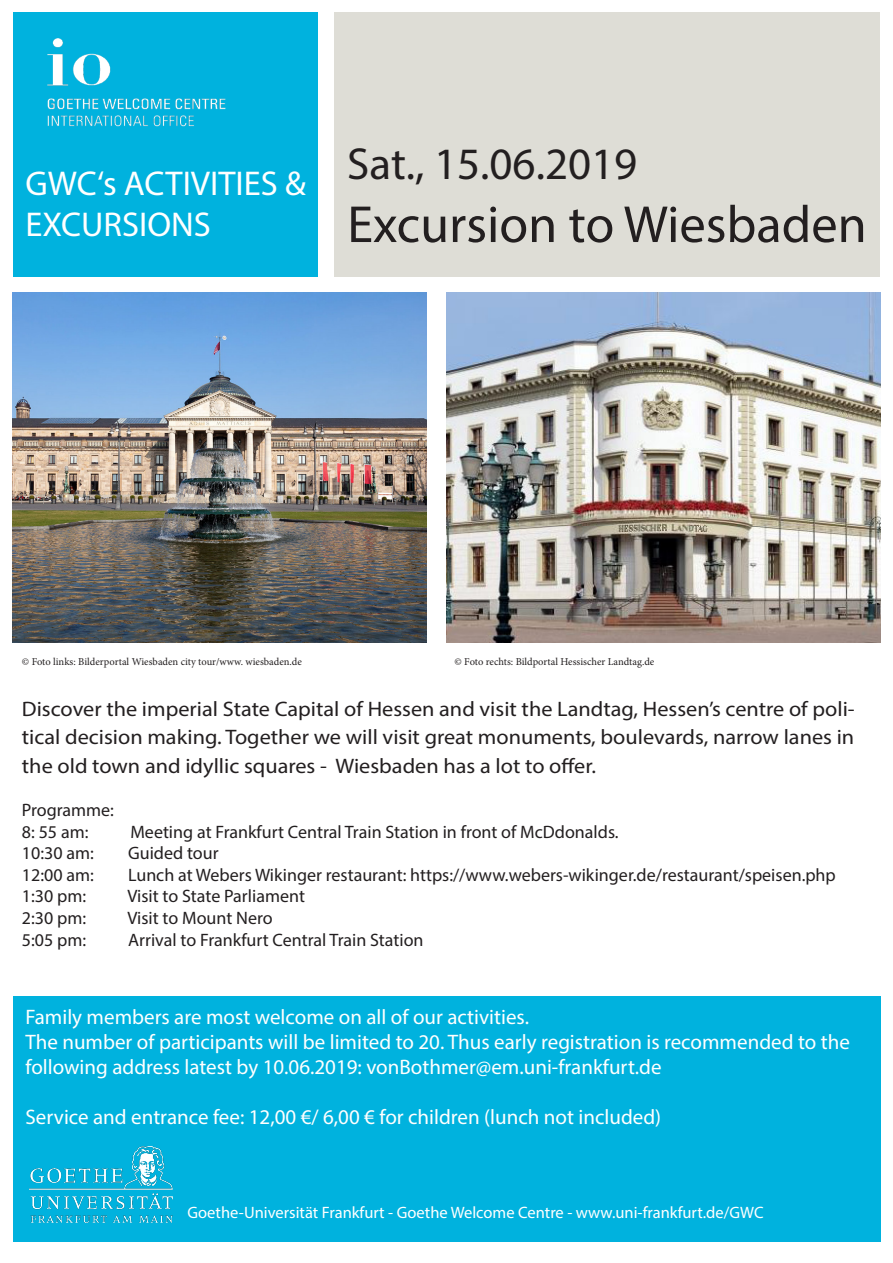
<style>
.page{position:relative;width:893px;height:1263px;background:#fff}
.page>*{position:absolute;margin:0;border:0;box-sizing:border-box;transform-origin:0 0}
.t1{font:52.5px "Myriad Pro";color:#231f20}
.t2{font:45px "Myriad Pro";color:#231f20}
.t3{font:34.5px "Myriad Pro";color:#fff}
.t4{font:21px/25.2px "Myriad Pro";color:#fff}
.t5{font:21px/28.5px "Myriad Pro";color:#231f20;text-align:justify;scale:1.06 1}
.t6{font:18px "Myriad Pro";color:#231f20}
.t7{font:16.5px "Myriad Pro";color:#fff}
.t8{font:10.5px "Minion Pro";color:#231f20}
</style>
<div class="page">
<div style="left:13px;top:13px;width:304px;height:264px;background:#00b2de"></div>
<div style="left:334px;top:13px;width:546px;height:264px;background:#deddd6"></div>
<div style="left:13px;top:996px;width:867px;height:246px;background:#00b2de"></div>
<img style="left:30px;top:1146px;width:142px;height:77px">
<img style="left:13px;top:293px;width:414px;height:349px">
<img style="left:47px;top:38px;width:179px;height:89px">
<img style="left:446px;top:293px;width:434px;height:349px">
<p class="t3" style="left:26px;top:162px;width:282px">GWC‘s ACTIVITIES &amp;</p>
<p class="t3" style="left:26px;top:204px;width:187px">EXCURSIONS</p>
<p class="t2" style="left:347px;top:136px;width:292px">Sat., 15.06.2019</p>
<p class="t1" style="left:347px;top:192px;width:521px">Excursion to Wiesbaden</p>
<p class="t8" style="left:22px;top:654px;width:282px">© Foto links: Bilderportal Wiesbaden city tour/www. wiesbaden.de</p>
<p class="t8" style="left:455px;top:654px;width:201px">© Foto rechts: Bildportal Hessischer Landtag.de</p>
<p class="t5" style="left:22px;top:694px;width:787px">Discover the imperial State Capital of Hessen and visit the Landtag, Hessen’s centre of poli&shy;tical decision making. Together we will visit great monuments, boulevards, narrow lanes in the old town and idyllic squares - Wiesbaden has a lot to offer.</p>
<p class="t6" style="left:22px;top:799px;width:94px">Programme:</p>
<p class="t6" style="left:22px;top:820px;width:68px">8: 55 am:</p>
<p class="t6" style="left:130px;top:820px;width:490px">Meeting at Frankfurt Central Train Station in front of McDdonalds.</p>
<p class="t6" style="left:22px;top:842px;width:73px">10:30 am:</p>
<p class="t6" style="left:128px;top:842px;width:92px">Guided tour</p>
<p class="t6" style="left:22px;top:864px;width:73px">12:00 am:</p>
<p class="t6" style="left:128px;top:864px;width:709px">Lunch at Webers Wikinger restaurant: https://www.webers-wikinger.de/restaurant/speisen.php</p>
<p class="t6" style="left:22px;top:885px;width:66px">1:30 pm:</p>
<p class="t6" style="left:127px;top:885px;width:179px">Visit to State Parliament</p>
<p class="t6" style="left:22px;top:907px;width:66px">2:30 pm:</p>
<p class="t6" style="left:127px;top:907px;width:147px">Visit to Mount Nero</p>
<p class="t6" style="left:22px;top:928px;width:66px">5:05 pm:</p>
<p class="t6" style="left:128px;top:928px;width:297px">Arrival to Frankfurt Central Train Station</p>
<p class="t4" style="left:26px;top:1003px;width:505px">Family members are most welcome on all of our activities.</p>
<p class="t4" style="left:26px;top:1029px;width:826px">The number of participants will be limited to 20. Thus early registration is recommended to the following address latest by 10.06.2019: vonBothmer@em.uni-frankfurt.de</p>
<p class="t4" style="left:26px;top:1104px;width:637px">Service and entrance fee: 12,00 €/ 6,00 € for children (lunch not included)</p>
<p class="t7" style="left:188px;top:1202px;width:578px">Goethe-Universität Frankfurt - Goethe Welcome Centre - www.uni-frankfurt.de/GWC</p>
</div>
